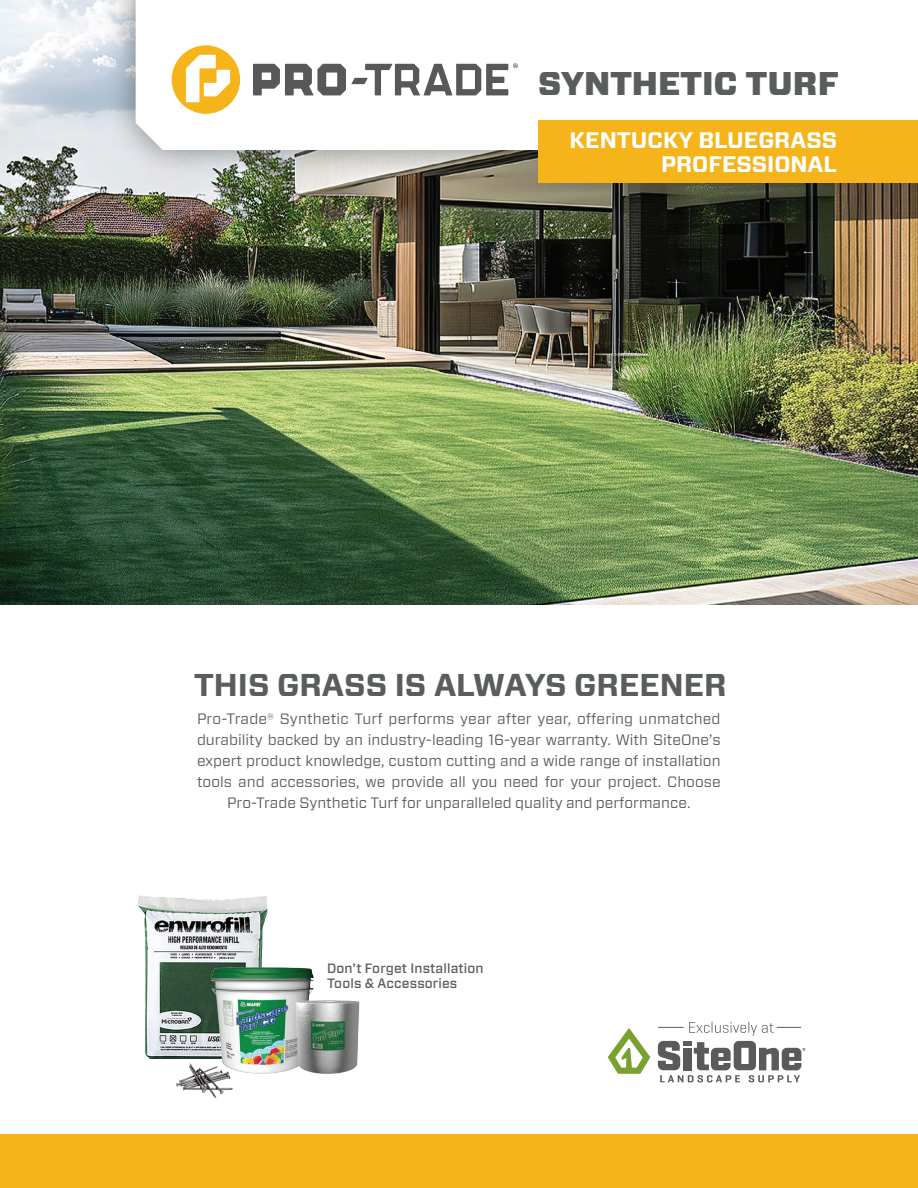
<style>
.page{position:relative;width:918px;height:1188px;background:#fff}
.page>*{position:absolute;margin:0;border:0;box-sizing:border-box;transform-origin:0 0}
.t1{font:900 32.85px "Forza";color:#5a5d5e}
.t2{font:700 31.5px "Forza";color:#5a5d5e}
.t3{font:700 22.5px/24px "Forza";color:#fff;text-align:right}
.t4{font:15px/21px "Forza";color:#5a5d5e;text-align:center}
.t5{font:500 13.5px/15px "Forza";letter-spacing:.01em;color:#5a5d5e}
</style>
<div class="page">
<div style="left:0;top:1134px;width:918px;height:54px;background:#f5b41a"></div>
<svg style="left:608px;top:1028px;width:42px;height:46px"></svg>
<svg style="left:657px;top:1022px;width:148px;height:60px"></svg>
<img style="left:0;top:0;width:918px;height:604px">
<div style="left:103px;top:0;width:815px;height:183px;background:#231f20;opacity:.5"></div>
<svg style="left:136px;top:0;width:782px;height:150px"></svg>
<svg style="left:172px;top:45px;width:68px;height:69px"></svg>
<svg style="left:253px;top:64px;width:265px;height:31px"></svg>
<div style="left:538px;top:120px;width:380px;height:62px;background:#f5b41a"></div>
<img style="left:138px;top:895px;width:130px;height:163px">
<img style="left:205px;top:959px;width:109px;height:115px">
<img style="left:172px;top:1048px;width:65px;height:51px">
<img style="left:292px;top:986px;width:68px;height:88px">
<h1 class="t1" style="left:538px;top:61px;width:302px">SYNTHETIC TURF</h1>
<h3 class="t3" style="left:570px;top:129px;width:269px">KENTUCKY BLUEGRASS<br>PROFESSIONAL</h3>
<h2 class="t2" style="left:194px;top:664px;width:534px">THIS GRASS IS ALWAYS GREENER</h2>
<p class="t4" style="left:197px;top:708px;width:525px">Pro-Trade® Synthetic Turf performs year after year, offering unmatched durability backed by an industry-leading 16-year warranty. With SiteOne’s expert product knowledge, custom cutting and a wide range of installation tools and accessories, we provide all you need for your project. Choose Pro-Trade Synthetic Turf for unparalleled quality and performance.</p>
<p class="t5" style="left:327px;top:961px;width:158px">Don’t Forget Installation<br>Tools &amp; Accessories</p>
</div>
